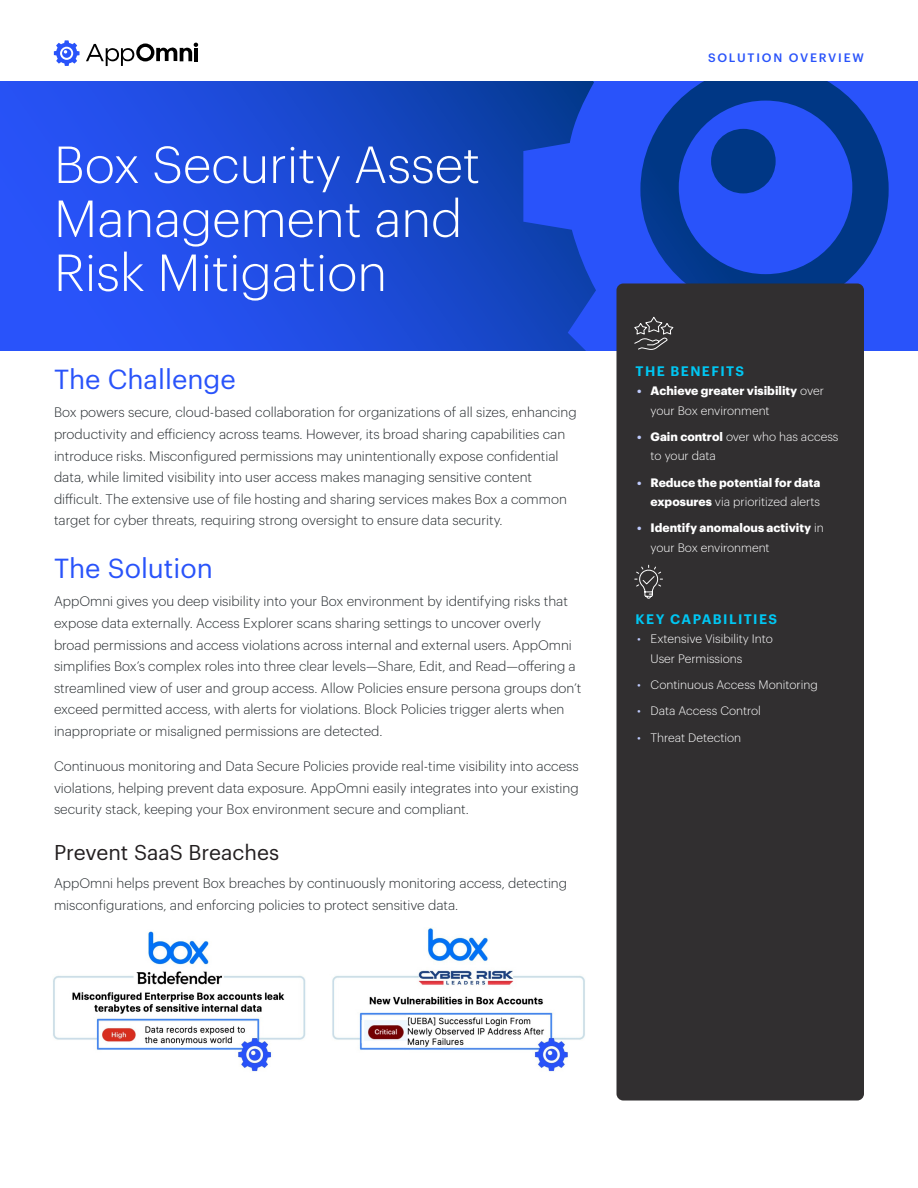
<style>
.page{position:relative;width:918px;height:1188px;background:#fff}
.page>*{position:absolute;margin:0;border:0;box-sizing:border-box;transform-origin:0 0}
.t1{font:300 51px/54px "Graphik";color:#fff}
.t2{font:27px "Graphik";color:#2953fa}
.Subheader{font:21px "Graphik";color:#231f20}
.Body_Copy{font:300 13.5px/21.6px "Graphik";color:#282d31}
.Sidebar_-_Bullets{font:600 13.5px "Graphik";letter-spacing:.105em;color:#00c7f3}
.t3{font:700 12px/19.5px "Graphik";color:#fff}
.t4{font:300 12px/19.5px "Graphik";color:#fff}
.t5{font:500 12px "Graphik";letter-spacing:.15em;color:#2953fa}
.s1{color:#bfcbfd}
.s2{font-weight:300}
.s3{font-weight:700;color:#bfcbfd}
.s4{font-weight:700}
</style>
<div class="page">
<svg style="left:0;top:81px;width:918px;height:269px;background:#1e4bdb"></svg>
<svg style="left:523px;top:82px;width:394px;height:268px;background:#1a49d0"></svg>
<svg style="left:679px;top:101px;width:173px;height:173px;background:#1c4ad5"></svg>
<div style="left:616px;top:283px;width:248px;height:818px;background:#312f30;border-radius:7px"></div>
<svg style="left:54px;top:40px;width:26px;height:26px"></svg>
<svg style="left:86px;top:43px;width:112px;height:23px"></svg>
<svg style="left:634px;top:564px;width:29px;height:35px"></svg>
<svg style="left:634px;top:316px;width:40px;height:34px"></svg>
<img style="left:53px;top:928px;width:532px;height:144px">
<p class="t1" style="left:54px;top:134px;width:428px">Box Security Asset<br>Management and<br>Risk Mitigation</p>
<p class="t2" style="left:54px;top:359px;width:183px">The Challenge</p>
<p class="Body_Copy" style="left:54px;top:401px;width:524px">Box powers secure, cloud-based collaboration for organizations of all sizes, enhancing productivity and efficiency across teams. However, its broad sharing capabilities can introduce risks. Misconfigured permissions may unintentionally expose confidential data, while limited visibility into user access makes managing sensitive content difficult. The extensive use of file hosting and sharing services makes Box a common target for cyber threats, requiring strong oversight to ensure data security.</p>
<p class="t2" style="left:54px;top:548px;width:160px">The Solution</p>
<p class="Body_Copy" style="left:54px;top:590px;width:529px">AppOmni gives you deep visibility into your Box environment by identifying risks that expose data externally. Access Explorer scans sharing settings to uncover overly<br>broad permissions and access violations across internal and external users. AppOmni simplifies Box’s complex roles into three clear levels—Share, Edit, and Read—offering a streamlined view of user and group access. Allow Policies ensure persona groups don’t exceed permitted access, with alerts for violations. Block Policies trigger alerts when inappropriate or misaligned permissions are detected.</p>
<p class="Body_Copy" style="left:54px;top:754px;width:526px;text-align:justify">Continuous monitoring and Data Secure Policies provide real-time visibility into access violations, helping prevent data exposure. AppOmni easily integrates into your existing security stack, keeping your Box environment secure and compliant.</p>
<p class="Subheader" style="left:54px;top:836px;width:227px">Prevent SaaS Breaches</p>
<p class="Body_Copy" style="left:54px;top:871px;width:515px">AppOmni helps prevent Box breaches by continuously monitoring access, detecting misconfigurations, and enforcing policies to protect sensitive data.</p>
<p class="t5" style="left:708px;top:49px;width:157px">SOLUTION OVERVIEW</p>
<p class="Sidebar_-_Bullets" style="left:636px;top:360px;width:110px">THE BENEFITS</p>
<p class="t3" style="left:651px;top:380px;width:175px;text-indent:-14px"><span class="s1">•</span> Achieve greater visibility <span class="s2">over your Box environment</span></p>
<p class="t4" style="left:651px;top:426px;width:189px;text-indent:-14px"><span class="s3">•</span> <span class="s4">Gain control</span> over who has access to your data</p>
<p class="t3" style="left:637px;top:471px;width:185px;text-align:right"><span class="s1">•</span> Reduce the potential for data exposures <span class="s2">via prioritized alerts</span></p>
<p class="t3" style="left:651px;top:517px;width:175px;text-indent:-14px"><span class="s1">•</span> Identify anomalous activity <span class="s2">in your Box environment</span></p>
<p class="Sidebar_-_Bullets" style="left:636px;top:609px;width:143px">KEY CAPABILITIES</p>
<p class="t4" style="left:651px;top:628px;width:124px;text-indent:-14px"><span class="s1">•</span> Extensive Visibility Into<br>User Permissions</p>
<p class="t4" style="left:637px;top:674px;width:182px"><span class="s1">•</span> Continuous Access Monitoring</p>
<p class="t4" style="left:637px;top:700px;width:125px"><span class="s1">•</span> Data Access Control</p>
<p class="t4" style="left:637px;top:727px;width:106px"><span class="s1">•</span> Threat Detection</p>
</div>
